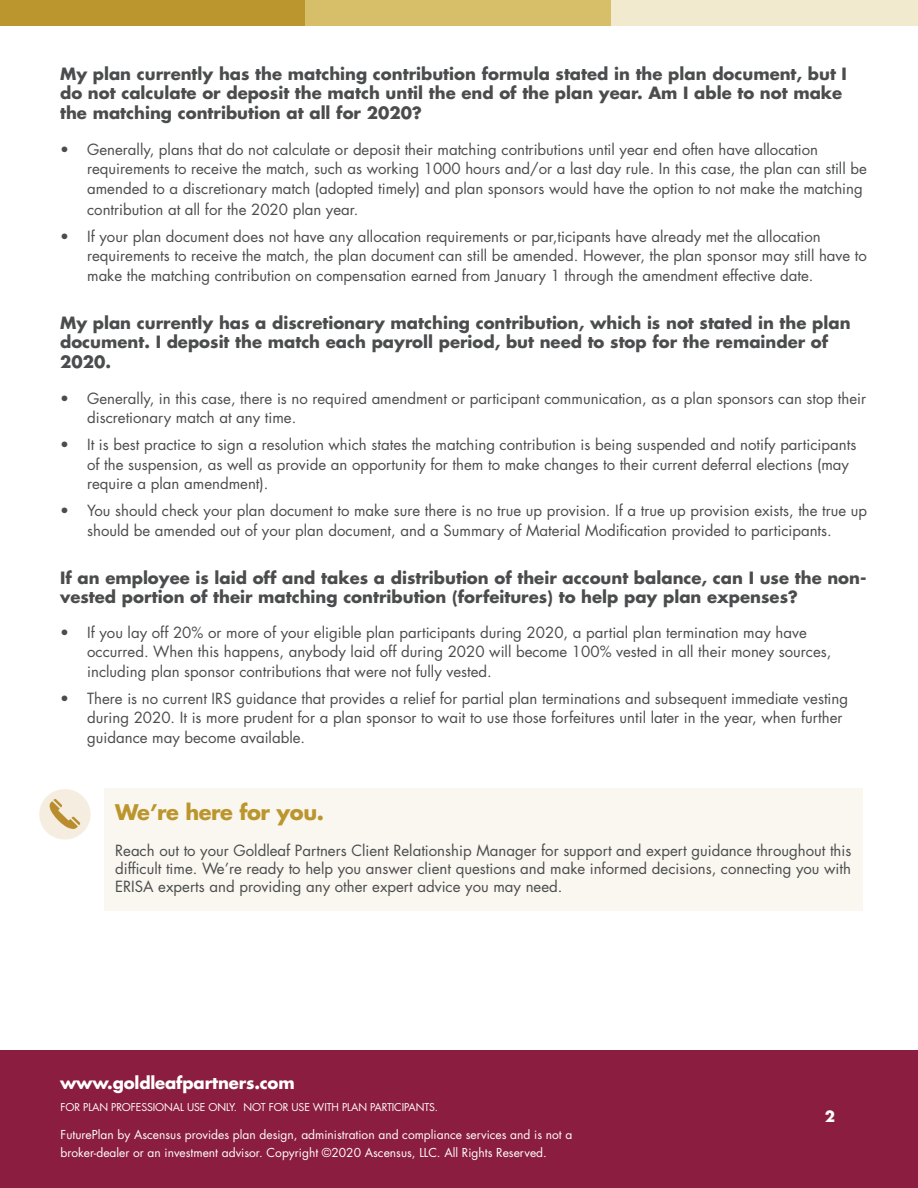
<style>
.page{position:relative;width:918px;height:1188px;background:#fff}
.page>*{position:absolute;margin:0;border:0;box-sizing:border-box;transform-origin:0 0}
.t1{font:700 21px "Futura Std";letter-spacing:-.02em;color:#bb952e}
.t2{font:700 16.5px/19.5px "Futura Std";color:#4b4c4d}
.t3{font:700 16.5px "Futura Std";letter-spacing:-.01em;color:#fff}
.t4{font:15px/19.5px "Futura Std";color:#4b4c4d}
.t5{font:700 15px "Futura";color:#fff}
.t6{font:12px/18px "Futura Std";color:#fff}
.t7{font:10.5px "Futura Std";letter-spacing:-.01em;color:#fff}
</style>
<div class="page">
<div style="left:0;top:0;width:305px;height:25px;background:#bb952e"></div>
<div style="left:305px;top:0;width:306px;height:25px;background:#d7be69"></div>
<div style="left:611px;top:0;width:306px;height:25px;background:#f1eace"></div>
<div style="left:0;top:1050px;width:918px;height:138px;background:#8b1d40"></div>
<div style="left:104px;top:788px;width:759px;height:123px;background:#faf7f0"></div>
<img style="left:39px;top:789px;width:52px;height:51px">
<p class="t2" style="left:60px;top:64px;width:788px">My plan currently has the matching contribution formula stated in the plan document, but I do not calculate or deposit the match until the end of the plan year. Am I able to not make the matching contribution at all for 2020?</p>
<p class="t4" style="left:87px;top:140px;width:781px;text-indent:-27px">• Generally, plans that do not calculate or deposit their matching contributions until year end often have allocation requirements to receive the match, such as working 1000 hours and/or a last day rule. In this case, the plan can still be amended to a discretionary match (adopted timely) and plan sponsors would have the option to not make the matching</p>
<p class="t4" style="left:87px;top:200px;width:273px">contribution at all for the 2020 plan year.</p>
<p class="t4" style="left:87px;top:227px;width:781px;text-indent:-27px">• If your plan document does not have any allocation requirements or par,ticipants have already met the allocation requirements to receive the match, the plan document can still be amended. However, the plan sponsor may still have to make the matching contribution on compensation earned from January 1 through the amendment effective date.</p>
<p class="t2" style="left:60px;top:313px;width:792px">My plan currently has a discretionary matching contribution, which is not stated in the plan document. I deposit the match each payroll period, but need to stop for the remainder of<br>2020.</p>
<p class="t4" style="left:87px;top:389px;width:781px;text-indent:-27px">• Generally, in this case, there is no required amendment or participant communication, as a plan sponsors can stop their discretionary match at any time.</p>
<p class="t4" style="left:87px;top:435px;width:771px;text-indent:-27px">• It is best practice to sign a resolution which states the matching contribution is being suspended and notify participants of the suspension, as well as provide an opportunity for them to make changes to their current deferral elections (may require a plan amendment).</p>
<p class="t4" style="left:60px;top:501px;width:809px;text-align:center">• You should check your plan document to make sure there is no true up provision. If a true up provision exists, the true up should be amended out of your plan document, and a Summary of Material Modification provided to participants.</p>
<p class="t2" style="left:60px;top:568px;width:808px">If an employee is laid off and takes a distribution of their account balance, can I use the non&shy;vested portion of their matching contribution (forfeitures) to help pay plan expenses?</p>
<p class="t4" style="left:87px;top:623px;width:746px;text-indent:-27px">• If you lay off 20% or more of your eligible plan participants during 2020, a partial plan termination may have occurred. When this happens, anybody laid off during 2020 will become 100% vested in all their money sources, including plan sponsor contributions that were not fully vested.</p>
<p class="t4" style="left:87px;top:689px;width:763px;text-indent:-27px">• There is no current IRS guidance that provides a relief for partial plan terminations and subsequent immediate vesting during 2020. It is more prudent for a plan sponsor to wait to use those forfeitures until later in the year, when further guidance may become available.</p>
<p class="t1" style="left:115px;top:798px;width:210px">We’re here for you.</p>
<p class="t4" style="left:115px;top:841px;width:738px;line-height:18px;text-align:justify">Reach out to your Goldleaf Partners Client Relationship Manager for support and expert guidance throughout this difficult time. We’re ready to help you answer client questions and make informed decisions, connecting you with ERISA experts and providing any other expert advice you may need.</p>
<p class="t3" style="left:60px;top:1072px;width:236px">www.goldleafpartners.com</p>
<p class="t7" style="left:61px;top:1100px;width:379px">FOR PLAN PROFESSIONAL USE ONLY. NOT FOR USE WITH PLAN PARTICIPANTS.</p>
<p class="t6" style="left:61px;top:1125px;width:513px">FuturePlan by Ascensus provides plan design, administration and compliance services and is not a broker-dealer or an investment advisor. Copyright ©2020 Ascensus, LLC. All Rights Reserved.</p>
<p class="t5" style="left:825px;top:1106px;width:12px">2</p>
</div>
